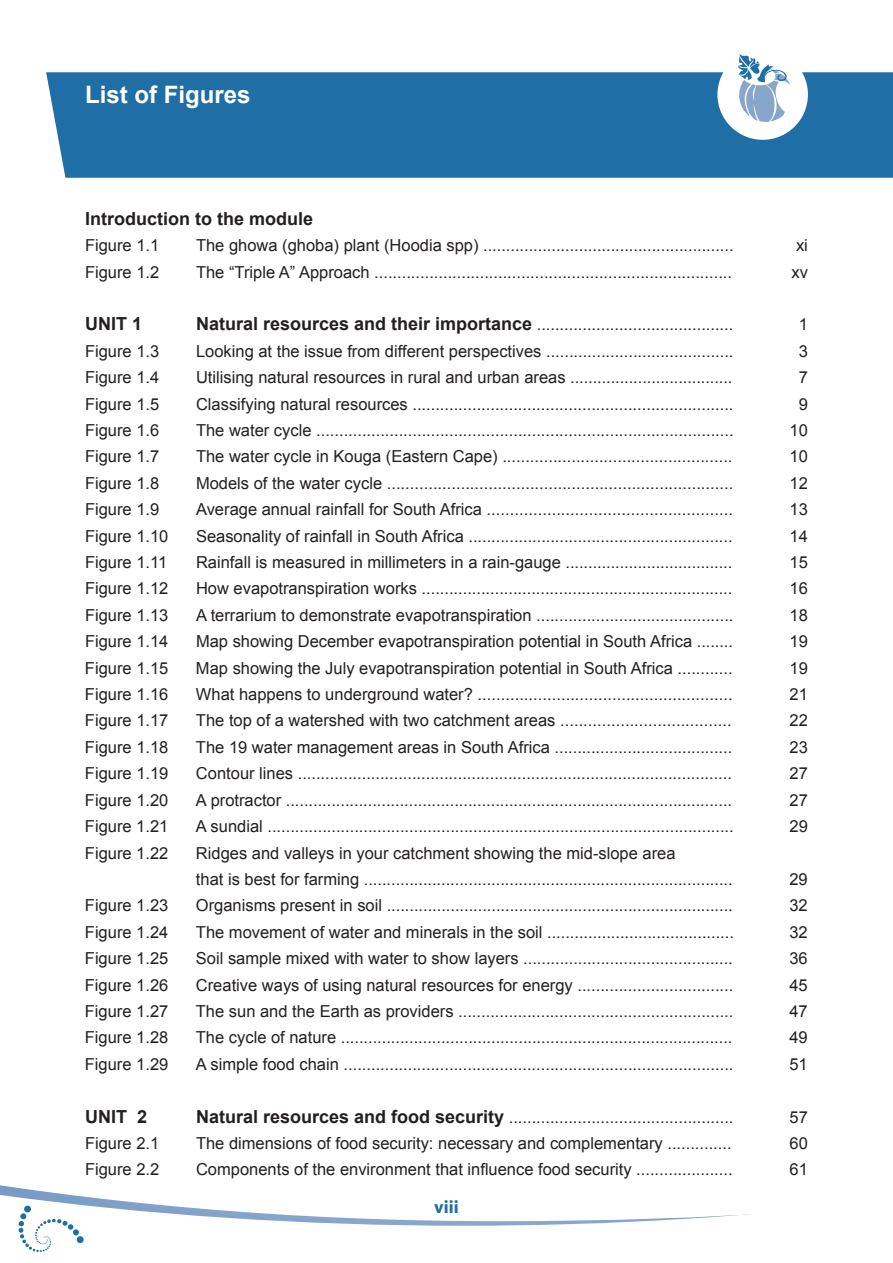
<style>
.page{position:relative;width:893px;height:1263px;background:#fff}
.page>*{position:absolute;margin:0;border:0;box-sizing:border-box;transform-origin:0 0}
.t1{font:700 24px "Arial";color:#fff}
.t2{font:700 18px "Arial";color:#231f20}
.t3{font:700 18px "Myriad";color:#206ea6}
.t4{font:16.5px/26.4px "Arial";color:#231f20}
.s1{font-weight:700;font-size:18px}
</style>
<div class="page">
<div style="left:77px;top:1236px;width:7px;height:7px;background:#206ea6;border-radius:50%"></div>
<svg style="left:18px;top:1205px;width:61px;height:47px"></svg>
<div style="left:46px;top:72px;width:847px;height:106px;background:#206ea6"></div>
<div style="left:717px;top:49px;width:91px;height:91px;background:#fff;border-radius:50%"></div>
<svg style="left:738px;top:54px;width:52px;height:68px"></svg>
<h1 class="t1" style="left:85px;top:78px;width:167px">List of Figures</h1>
<p class="t2" style="left:85px;top:207px;width:230px">Introduction to the module</p>
<p class="t4" style="left:85px;top:232px;width:76px">Figure 1.1</p>
<p class="t4" style="left:196px;top:232px;width:539px">The ghowa (ghoba) plant (Hoodia spp) .......................................................</p>
<p class="t4" style="left:796px;top:232px;width:13px">xi</p>
<p class="t4" style="left:85px;top:259px;width:76px">Figure 1.2</p>
<p class="t4" style="left:196px;top:259px;width:538px">The “Triple A” Approach ..............................................................................</p>
<p class="t4" style="left:791px;top:259px;width:18px">xv</p>
<p class="t2" style="left:85px;top:312px;width:59px">UNIT 1</p>
<p class="t4" style="left:196px;top:312px;width:539px"><span class="s1">Natural resources and their importance</span> ...........................................</p>
<p class="t4" style="left:799px;top:312px;width:11px">1</p>
<p class="t4" style="left:85px;top:338px;width:76px">Figure 1.3</p>
<p class="t4" style="left:196px;top:338px;width:539px">Looking at the issue from different perspectives .........................................</p>
<p class="t4" style="left:799px;top:338px;width:11px">3</p>
<p class="t4" style="left:85px;top:364px;width:76px">Figure 1.4</p>
<p class="t4" style="left:196px;top:364px;width:538px">Utilising natural resources in rural and urban areas ....................................</p>
<p class="t4" style="left:799px;top:364px;width:11px">7</p>
<p class="t4" style="left:85px;top:391px;width:76px">Figure 1.5</p>
<p class="t4" style="left:196px;top:391px;width:539px">Classifying natural resources ......................................................................</p>
<p class="t4" style="left:799px;top:391px;width:11px">9</p>
<p class="t4" style="left:85px;top:417px;width:76px">Figure 1.6</p>
<p class="t4" style="left:196px;top:417px;width:539px">The water cycle ...........................................................................................</p>
<p class="t4" style="left:790px;top:417px;width:20px">10</p>
<p class="t4" style="left:85px;top:444px;width:76px">Figure 1.7</p>
<p class="t4" style="left:196px;top:444px;width:538px">The water cycle in Kouga (Eastern Cape) ..................................................</p>
<p class="t4" style="left:790px;top:444px;width:20px">10</p>
<p class="t4" style="left:85px;top:470px;width:76px">Figure 1.8</p>
<p class="t4" style="left:196px;top:470px;width:539px">Models of the water cycle ...........................................................................</p>
<p class="t4" style="left:790px;top:470px;width:20px">12</p>
<p class="t4" style="left:85px;top:496px;width:76px">Figure 1.9</p>
<p class="t4" style="left:196px;top:496px;width:539px">Average annual rainfall for South Africa .....................................................</p>
<p class="t4" style="left:790px;top:496px;width:20px">13</p>
<p class="t4" style="left:85px;top:523px;width:85px">Figure 1.10</p>
<p class="t4" style="left:196px;top:523px;width:538px">Seasonality of rainfall in South Africa ..........................................................</p>
<p class="t4" style="left:790px;top:523px;width:20px">14</p>
<p class="t4" style="left:85px;top:549px;width:84px">Figure 1.11</p>
<p class="t4" style="left:196px;top:549px;width:538px">Rainfall is measured in millimeters in a rain-gauge .....................................</p>
<p class="t4" style="left:789px;top:549px;width:20px">15</p>
<p class="t4" style="left:85px;top:576px;width:85px">Figure 1.12</p>
<p class="t4" style="left:196px;top:576px;width:538px">How evapotranspiration works ....................................................................</p>
<p class="t4" style="left:789px;top:576px;width:20px">16</p>
<p class="t4" style="left:85px;top:602px;width:85px">Figure 1.13</p>
<p class="t4" style="left:196px;top:602px;width:539px">A terrarium to demonstrate evapotranspiration ...........................................</p>
<p class="t4" style="left:789px;top:602px;width:20px">18</p>
<p class="t4" style="left:85px;top:628px;width:85px">Figure 1.14</p>
<p class="t4" style="left:196px;top:628px;width:538px">Map showing December evapotranspiration potential in South Africa ........</p>
<p class="t4" style="left:789px;top:628px;width:20px">19</p>
<p class="t4" style="left:85px;top:655px;width:85px">Figure 1.15</p>
<p class="t4" style="left:196px;top:655px;width:538px">Map showing the July evapotranspiration potential in South Africa ............</p>
<p class="t4" style="left:789px;top:655px;width:20px">19</p>
<p class="t4" style="left:85px;top:681px;width:85px">Figure 1.16</p>
<p class="t4" style="left:196px;top:681px;width:538px">What happens to underground water? .......................................................</p>
<p class="t4" style="left:789px;top:681px;width:20px">21</p>
<p class="t4" style="left:85px;top:708px;width:85px">Figure 1.17</p>
<p class="t4" style="left:196px;top:708px;width:537px">The top of a watershed with two catchment areas .....................................</p>
<p class="t4" style="left:789px;top:708px;width:20px">22</p>
<p class="t4" style="left:85px;top:734px;width:85px">Figure 1.18</p>
<p class="t4" style="left:196px;top:734px;width:538px">The 19 water management areas in South Africa .......................................</p>
<p class="t4" style="left:789px;top:734px;width:20px">23</p>
<p class="t4" style="left:85px;top:760px;width:85px">Figure 1.19</p>
<p class="t4" style="left:196px;top:760px;width:538px">Contour lines ...............................................................................................</p>
<p class="t4" style="left:789px;top:760px;width:20px">27</p>
<p class="t4" style="left:85px;top:787px;width:85px">Figure 1.20</p>
<p class="t4" style="left:196px;top:787px;width:538px">A protractor ..................................................................................................</p>
<p class="t4" style="left:789px;top:787px;width:20px">27</p>
<p class="t4" style="left:85px;top:813px;width:85px">Figure 1.21</p>
<p class="t4" style="left:196px;top:813px;width:539px">A sundial ......................................................................................................</p>
<p class="t4" style="left:789px;top:813px;width:20px">29</p>
<p class="t4" style="left:85px;top:840px;width:85px">Figure 1.22</p>
<p class="t4" style="left:196px;top:840px;width:538px">Ridges and valleys in your catchment showing the mid-slope area<br>that is best for farming .................................................................................</p>
<p class="t4" style="left:789px;top:866px;width:20px">29</p>
<p class="t4" style="left:85px;top:892px;width:85px">Figure 1.23</p>
<p class="t4" style="left:196px;top:892px;width:538px">Organisms present in soil ............................................................................</p>
<p class="t4" style="left:789px;top:892px;width:20px">32</p>
<p class="t4" style="left:85px;top:919px;width:85px">Figure 1.24</p>
<p class="t4" style="left:196px;top:919px;width:539px">The movement of water and minerals in the soil .........................................</p>
<p class="t4" style="left:789px;top:919px;width:20px">32</p>
<p class="t4" style="left:85px;top:945px;width:85px">Figure 1.25</p>
<p class="t4" style="left:196px;top:945px;width:538px">Soil sample mixed with water to show layers ..............................................</p>
<p class="t4" style="left:789px;top:945px;width:20px">36</p>
<p class="t4" style="left:85px;top:972px;width:85px">Figure 1.26</p>
<p class="t4" style="left:196px;top:972px;width:539px">Creative ways of using natural resources for energy ..................................</p>
<p class="t4" style="left:789px;top:972px;width:20px">45</p>
<p class="t4" style="left:85px;top:998px;width:85px">Figure 1.27</p>
<p class="t4" style="left:196px;top:998px;width:539px">The sun and the Earth as providers ............................................................</p>
<p class="t4" style="left:789px;top:998px;width:20px">47</p>
<p class="t4" style="left:85px;top:1024px;width:85px">Figure 1.28</p>
<p class="t4" style="left:196px;top:1024px;width:538px">The cycle of nature ......................................................................................</p>
<p class="t4" style="left:789px;top:1024px;width:20px">49</p>
<p class="t4" style="left:85px;top:1051px;width:85px">Figure 1.29</p>
<p class="t4" style="left:196px;top:1051px;width:539px">A simple food chain .....................................................................................</p>
<p class="t4" style="left:789px;top:1051px;width:20px">51</p>
<p class="t2" style="left:85px;top:1104px;width:64px">UNIT 2</p>
<p class="t4" style="left:196px;top:1104px;width:539px"><span class="s1">Natural resources and food security</span> .................................................</p>
<p class="t4" style="left:790px;top:1104px;width:20px">57</p>
<p class="t4" style="left:85px;top:1130px;width:76px">Figure 2.1</p>
<p class="t4" style="left:196px;top:1130px;width:537px">The dimensions of food security: necessary and complementary ..............</p>
<p class="t4" style="left:790px;top:1130px;width:20px">60</p>
<p class="t4" style="left:85px;top:1156px;width:76px">Figure 2.2</p>
<p class="t4" style="left:196px;top:1156px;width:538px">Components of the environment that influence food security .....................</p>
<p class="t4" style="left:790px;top:1156px;width:20px">61</p>
<p class="t3" style="left:434px;top:1197px;width:26px">viii</p>
</div>
